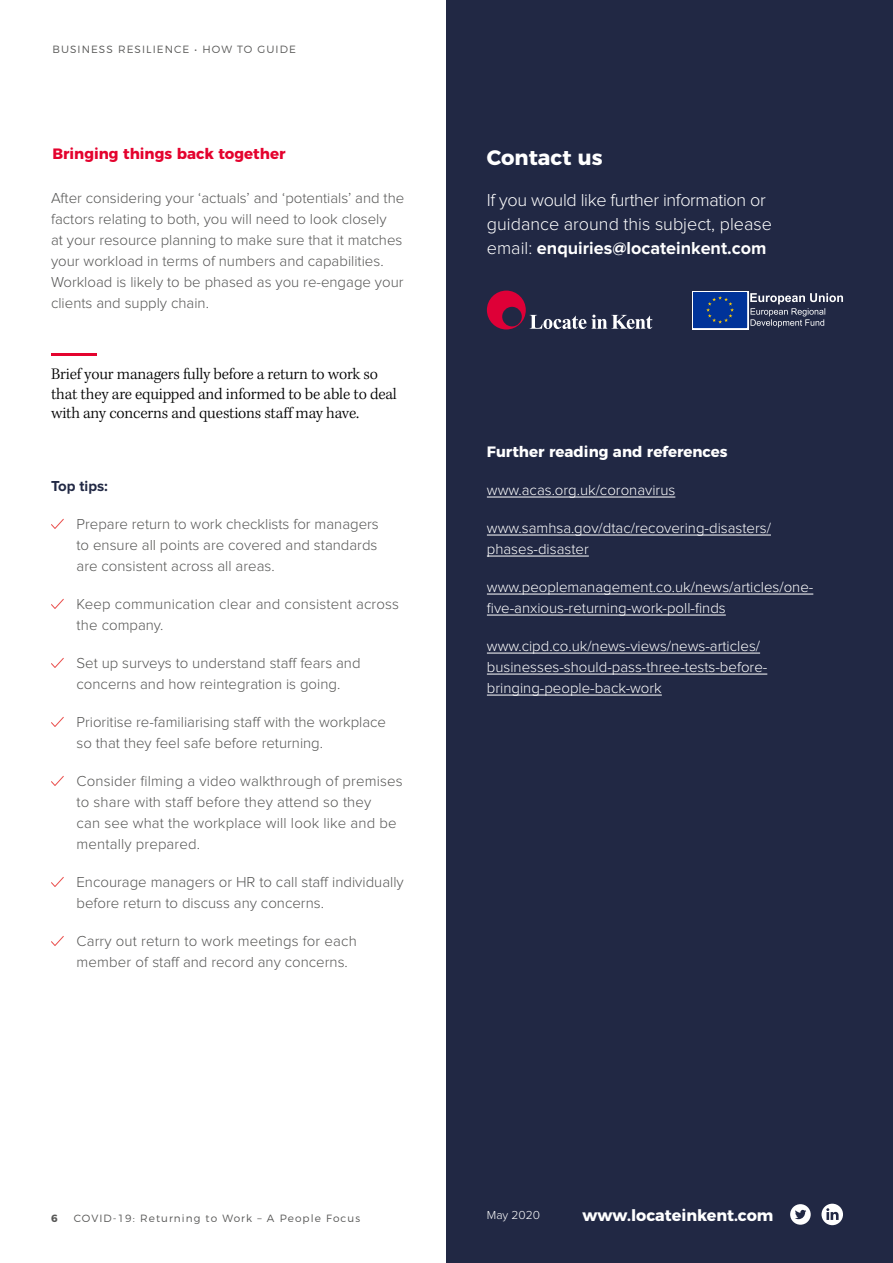
<style>
.page{position:relative;width:893px;height:1263px;background:#fff}
.page>*{position:absolute;margin:0;border:0;box-sizing:border-box;transform-origin:0 0}
.t1{font:700 21px "Montserrat";color:#fff}
.t2{font:300 18px/24px "Proxima Nova";letter-spacing:-.02em;color:#fff}
.t3{font:300 16.5px/19.5px "Kepler Std";letter-spacing:-.01em;color:#000}
.t4{font:700 15.9px "Montserrat";color:#fff}
.t5{font:300 15px/21px "Proxima Nova";color:#575756}
.t6{font:300 15px/21px "Proxima Nova";color:#fff}
.t7{font:700 15px "Montserrat";color:#fff}
.t8{font:700 15px "Montserrat";color:#e4032e}
.t9{font:700 15px "Proxima Nova";color:#212844}
.t10{font:300 12px "Proxima Nova";color:#fff}
.t11{font:300 10.5px "Montserrat";letter-spacing:.1em;color:#575756}
.t12{font:700 10.5px "Montserrat";color:#575756}
.s1{font-weight:700}
</style>
<div class="page">
<div style="left:446px;top:0;width:447px;height:1263px;background:#212844"></div>
<hr style="left:487px;top:497px;width:188px;height:1px;background:#fff">
<hr style="left:487px;top:535px;width:284px;height:1px;background:#fff">
<hr style="left:487px;top:556px;width:102px;height:1px;background:#fff">
<hr style="left:487px;top:594px;width:326px;height:1px;background:#fff">
<hr style="left:487px;top:615px;width:239px;height:1px;background:#fff">
<hr style="left:487px;top:653px;width:273px;height:1px;background:#fff">
<hr style="left:487px;top:674px;width:280px;height:1px;background:#fff">
<hr style="left:487px;top:695px;width:175px;height:1px;background:#fff">
<svg style="left:487px;top:291px;width:165px;height:38px"></svg>
<svg style="left:750px;top:293px;width:93px;height:34px"></svg>
<div style="left:692px;top:291px;width:57px;height:38px;background:#cbd5ea"></div>
<div style="left:693px;top:292px;width:54px;height:36px;background:#039"></div>
<svg style="left:706px;top:296px;width:28px;height:28px"></svg>
<hr style="left:51px;top:353px;width:45px;height:2px;background:#e4032e">
<svg style="left:51px;top:519px;width:13px;height:10px"></svg>
<svg style="left:51px;top:599px;width:13px;height:10px"></svg>
<svg style="left:51px;top:658px;width:13px;height:10px"></svg>
<svg style="left:51px;top:717px;width:13px;height:10px"></svg>
<svg style="left:51px;top:776px;width:13px;height:10px"></svg>
<svg style="left:51px;top:877px;width:13px;height:10px"></svg>
<svg style="left:51px;top:936px;width:13px;height:10px"></svg>
<svg style="left:790px;top:1204px;width:21px;height:21px"></svg>
<svg style="left:821px;top:1204px;width:22px;height:21px"></svg>
<p class="t11" style="left:52px;top:41px;width:245px">BUSINESS RESILIENCE • HOW TO GUIDE</p>
<p class="t8" style="left:52px;top:141px;width:235px">Bringing things back together</p>
<p class="t5" style="left:51px;top:188px;width:355px">After considering your ‘actuals’ and ‘potentials’ and the factors relating to both, you will need to look closely<br>at your resource planning to make sure that it matches your workload in terms of numbers and capabilities.<br>Workload is likely to be phased as you re-engage your clients and supply chain.</p>
<p class="t3" style="left:51px;top:365px;width:347px">Brief your managers fully before a return to work so that they are equipped and informed to be able to deal with any concerns and questions staff may have.</p>
<p class="t9" style="left:51px;top:479px;width:58px">Top tips:</p>
<p class="t5" style="left:77px;top:514px;width:304px;text-align:justify">Prepare return to work checklists for managers to ensure all points are covered and standards are consistent across all areas.</p>
<p class="t5" style="left:77px;top:594px;width:324px">Keep communication clear and consistent across the company.</p>
<p class="t5" style="left:77px;top:653px;width:286px">Set up surveys to understand staff fears and concerns and how reintegration is going.</p>
<p class="t5" style="left:77px;top:712px;width:311px">Prioritise re-familiarising staff with the workplace so that they feel safe before returning.</p>
<p class="t5" style="left:77px;top:771px;width:328px">Consider filming a video walkthrough of premises to share with staff before they attend so they<br>can see what the workplace will look like and be mentally prepared.</p>
<p class="t5" style="left:77px;top:872px;width:329px">Encourage managers or HR to call staff individually before return to discuss any concerns.</p>
<p class="t5" style="left:77px;top:931px;width:282px">Carry out return to work meetings for each member of staff and record any concerns.</p>
<h1 class="t1" style="left:487px;top:140px;width:117px">Contact us</h1>
<p class="t2" style="left:487px;top:189px;width:287px">If you would like further information or guidance around this subject, please email: <span class="s1">enquiries@locateinkent.com</span></p>
<p class="t7" style="left:487px;top:439px;width:242px">Further reading and references</p>
<p class="t6" style="left:487px;top:480px;width:190px">www.acas.org.uk/coronavirus</p>
<p class="t6" style="left:487px;top:518px;width:286px">www.samhsa.gov/dtac/recovering-disasters/ phases-disaster</p>
<p class="t6" style="left:487px;top:577px;width:328px">www.peoplemanagement.co.uk/news/articles/one&shy;five-anxious-returning-work-poll-finds</p>
<p class="t6" style="left:487px;top:636px;width:282px">www.cipd.co.uk/news-views/news-articles/ businesses-should-pass-three-tests-before&shy;bringing-people-back-work</p>
<p class="t12" style="left:51px;top:1210px;width:8px">6</p>
<p class="t11" style="left:74px;top:1210px;width:288px">COVID-19: Returning to Work – A People Focus</p>
<p class="t10" style="left:487px;top:1210px;width:55px">May 2020</p>
<p class="t4" style="left:583px;top:1202px;width:192px">www.locateinkent.com</p>
</div>
